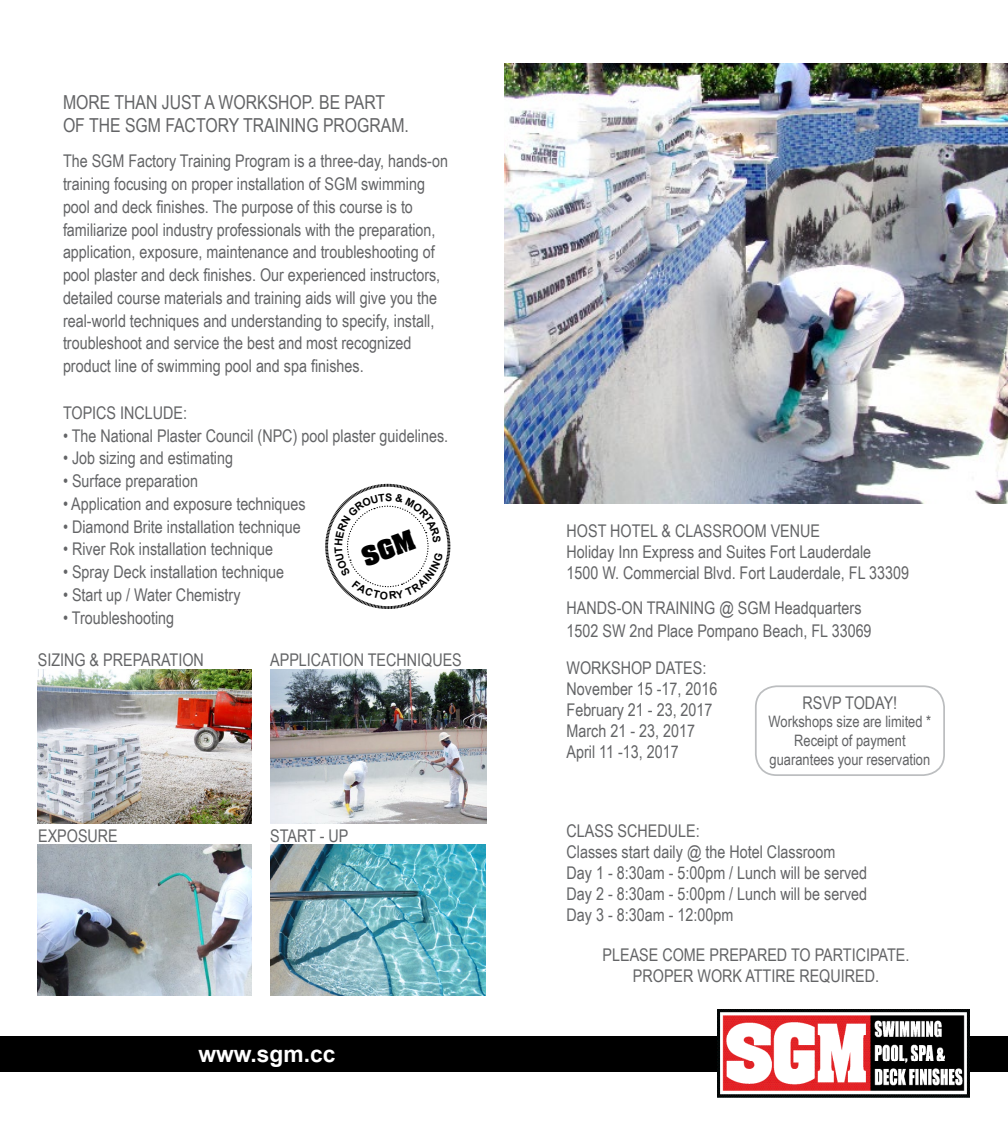
<style>
.page{position:relative;width:1008px;height:1134px;background:#fff}
.page>*{position:absolute;margin:0;border:0;box-sizing:border-box;transform-origin:0 0}
.t1{font:700 22.75px "Arial";color:#fff}
.t2{font:19.25px/22.8px "Arial Narrow";color:#636466}
.t3{font:17.5px/21px "Arial Narrow";color:#636466}
.t4{font:15.75px/18.9px "Arial Narrow";color:#636466;text-align:center}
</style>
<div class="page">
<img style="left:270px;top:845px;width:216px;height:151px">
<img style="left:38px;top:845px;width:214px;height:151px">
<img style="left:38px;top:669px;width:214px;height:154px">
<img style="left:270px;top:669px;width:216px;height:154px">
<img style="left:504px;top:63px;width:504px;height:440px">
<div style="left:0;top:1036px;width:1008px;height:35px;background:#000"></div>
<img style="left:717px;top:1009px;width:252px;height:88px">
<div style="left:755px;top:685px;width:190px;height:91px;border:2px solid #bcbec0;border-radius:21px"></div>
<svg style="left:325px;top:483px;width:126px;height:126px"></svg>
<p class="t2" style="left:63px;top:90px;width:347px">MORE THAN JUST A WORKSHOP. BE PART<br>OF THE SGM FACTORY TRAINING PROGRAM.</p>
<p class="t3" style="left:63px;top:149px;width:387px;line-height:22.8px">The SGM Factory Training Program is a three-day, hands-on training focusing on proper installation of SGM swimming pool and deck finishes. The purpose of this course is to familiarize pool industry professionals with the preparation, application, exposure, maintenance and troubleshooting of pool plaster and deck finishes. Our experienced instructors, detailed course materials and training aids will give you the real-world techniques and understanding to specify, install, troubleshoot and service the best and most recognized product line of swimming pool and spa finishes.</p>
<p class="t3" style="left:63px;top:402px;width:126px">TOPICS INCLUDE:</p>
<p class="t3" style="left:63px;top:424px;width:387px">• The National Plaster Council (NPC) pool plaster guidelines.</p>
<p class="t3" style="left:63px;top:447px;width:172px">• Job sizing and estimating</p>
<p class="t3" style="left:63px;top:470px;width:137px">• Surface preparation</p>
<p class="t3" style="left:63px;top:493px;width:244px">• Application and exposure techniques</p>
<p class="t3" style="left:63px;top:515px;width:239px">• Diamond Brite installation technique</p>
<p class="t3" style="left:63px;top:538px;width:212px">• River Rok installation technique</p>
<p class="t3" style="left:63px;top:561px;width:223px">• Spray Deck installation technique</p>
<p class="t3" style="left:63px;top:584px;width:179px">• Start up / Water Chemistry</p>
<p class="t3" style="left:63px;top:606px;width:113px">• Troubleshooting</p>
<p class="t3" style="left:38px;top:648px;width:168px">SIZING &amp; PREPARATION</p>
<p class="t3" style="left:270px;top:648px;width:193px">APPLICATION TECHNIQUES</p>
<p class="t3" style="left:38px;top:825px;width:81px">EXPOSURE</p>
<p class="t3" style="left:270px;top:825px;width:80px">START - UP</p>
<h1 class="t1" style="left:198px;top:1039px;width:138px">www.sgm.cc</h1>
<p class="t3" style="left:567px;top:520px;width:344px">HOST HOTEL &amp; CLASSROOM VENUE<br>Holiday Inn Express and Suites Fort Lauderdale<br>1500 W. Commercial Blvd. Fort Lauderdale, FL 33309</p>
<p class="t3" style="left:567px;top:596px;width:307px;line-height:22.8px">HANDS-ON TRAINING @ SGM Headquarters<br>1502 SW 2nd Place Pompano Beach, FL 33069</p>
<p class="t3" style="left:567px;top:656px;width:152px">WORKSHOP DATES:<br>November 15 -17, 2016<br>February 21 - 23, 2017<br>March 21 - 23, 2017<br>April 11 -13, 2017</p>
<p class="t3" style="left:803px;top:692px;width:96px">RSVP TODAY!</p>
<p class="t4" style="left:769px;top:711px;width:164px">Workshops size are limited *<br>Receipt of payment guarantees your reservation</p>
<p class="t3" style="left:567px;top:820px;width:302px">CLASS SCHEDULE:<br>Classes start daily @ the Hotel Classroom<br>Day 1 - 8:30am - 5:00pm / Lunch will be served Day 2 - 8:30am - 5:00pm / Lunch will be served Day 3 - 8:30am - 12:00pm</p>
<p class="t3" style="left:603px;top:943px;width:308px;text-align:center">PLEASE COME PREPARED TO PARTICIPATE.<br>PROPER WORK ATTIRE REQUIRED.</p>
</div>
